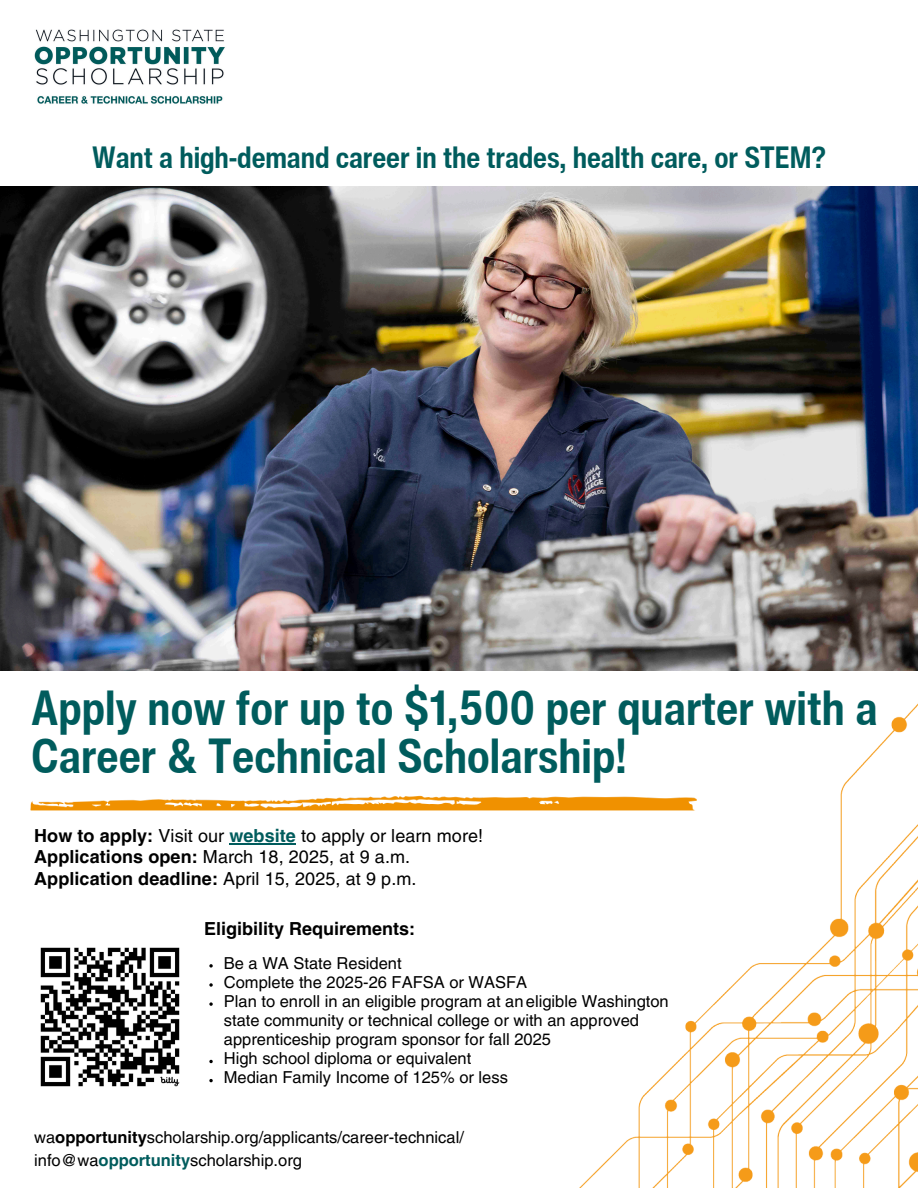
<style>
.page{position:relative;width:918px;height:1188px;background:#fff}
.page>*{position:absolute;margin:0;border:0;box-sizing:border-box;transform-origin:0 0}
.t1{font:700 condensed 48px/47.2px "Helvetica Now Text";color:#005c5d}
.t2{font:700 condensed 30px "Helvetica Now Text";letter-spacing:-.005em;color:#005c5d}
.t3{font:18px "Helvetica LT Pro";letter-spacing:.005em;color:#000}
.t4{font:700 18px "Helvetica LT Pro";color:#000}
.t5{font:16.5px/19.2px "Helvetica LT Pro";color:#000}
.s1{font-weight:700}
.s2{font-weight:700;color:#005c5d}
.s3{font-weight:400}
</style>
<div class="page">
<img style="left:30px;top:795px;width:444px;height:50px">
<img style="left:474px;top:703px;width:444px;height:485px">
<img style="left:34px;top:29px;width:191px;height:75px">
<img style="left:40px;top:947px;width:140px;height:140px">
<img style="left:0;top:187px;width:918px;height:484px">
<hr style="left:229px;top:843px;width:67px;height:1px;background:#005c5d">
<svg style="left:209px;top:964px;width:4px;height:4px"></svg>
<svg style="left:209px;top:983px;width:4px;height:4px"></svg>
<svg style="left:209px;top:1002px;width:4px;height:4px"></svg>
<svg style="left:209px;top:1060px;width:4px;height:3px"></svg>
<svg style="left:209px;top:1079px;width:4px;height:3px"></svg>
<p class="t2" style="left:92px;top:135px;width:736px">Want a high-demand career in the trades, health care, or STEM?</p>
<h2 class="t1" style="left:31px;top:684px;width:848px">Apply now for up to $1,500 per quarter with a<br>Career &amp; Technical Scholarship!</h2>
<p class="t3" style="left:34px;top:829px;width:451px"><span class="s1">How to apply:</span> Visit our <span class="s2">website</span> to apply or learn more!</p>
<p class="t3" style="left:34px;top:851px;width:378px"><span class="s1">Applications open:</span> March 18, 2025, at 9 a.m.</p>
<h1 class="t4" style="left:34px;top:872px;width:384px">Application deadline: <span class="s3">April 15, 2025, at 9 p.m.</span></h1>
<p class="t4" style="left:204px;top:922px;width:213px">Eligibility Requirements:</p>
<p class="t5" style="left:224px;top:955px;width:179px">Be a WA State Resident</p>
<p class="t5" style="left:224px;top:974px;width:305px">Complete the 2025-26 FAFSA or WASFA</p>
<h3 class="t5" style="left:224px;top:993px;width:446px">Plan to enroll in an eligible program at aneligible Washington state community or technical college or with an approved apprenticeship program sponsor for fall 2025</h3>
<p class="t5" style="left:224px;top:1050px;width:249px">High school diploma or equivalent</p>
<p class="t5" style="left:224px;top:1070px;width:286px">Median Family Income of 125% or less</p>
<p class="t5" style="left:34px;top:1129px;width:431px">wa<span class="s1">opportunity</span>scholarship.org/applicants/career-technical/</p>
<p class="t5" style="left:34px;top:1152px;width:269px">info@wa<span class="s2">opportunity</span>scholarship.org</p>
</div>
